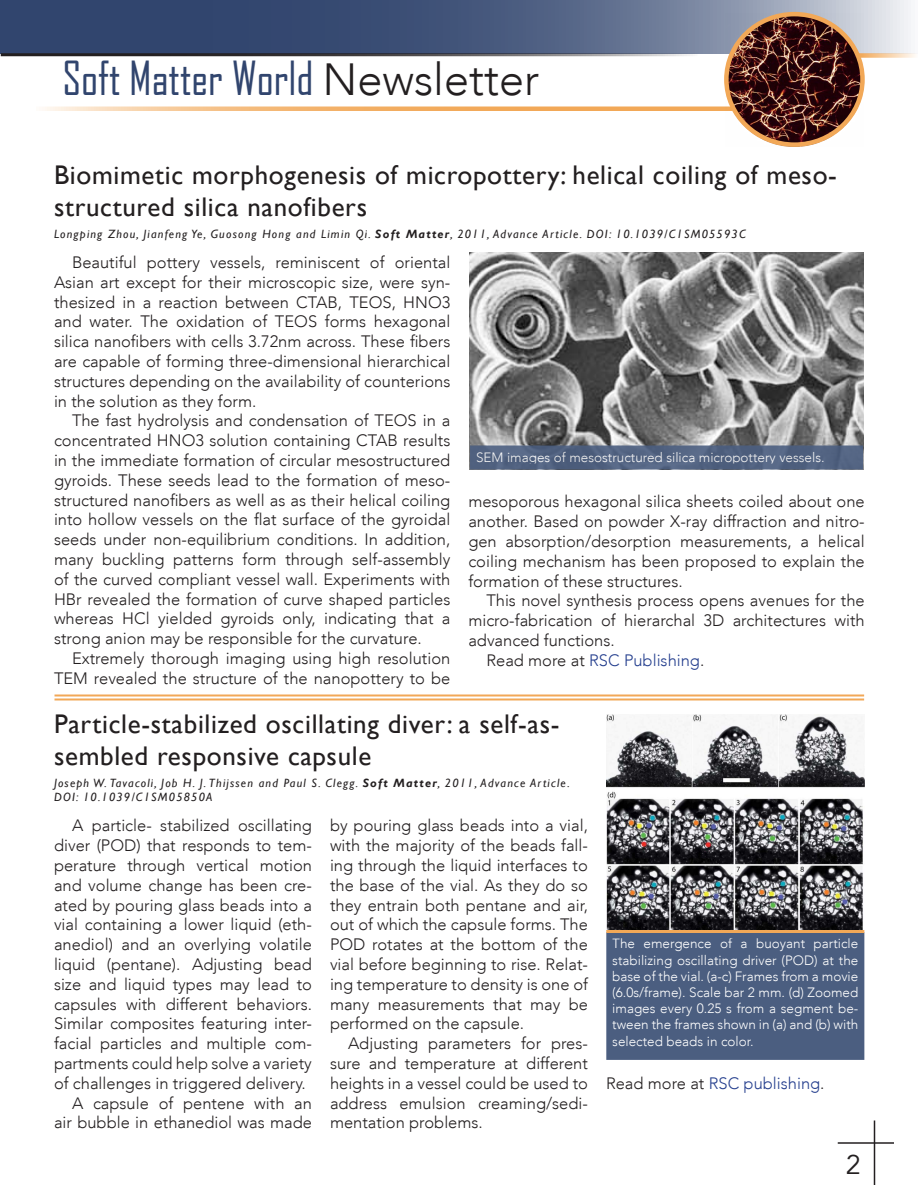
<style>
.page{position:relative;width:918px;height:1188px;background:#fff}
.page>*{position:absolute;margin:0;border:0;box-sizing:border-box;transform-origin:0 0}
.t1{font:45px "Agency FB";color:#31456e}
.ArticleHeading{font:27px/32.4px "Gill Sans";letter-spacing:.025em;color:#231f20}
.t2{font:27px "Avenir LT";color:#231f20}
.ArticleText{font:300 16.5px/19.8px "Avenir LT";color:#231f20;text-align:justify}
.ArticleText-2{font:300 16.5px "Avenir LT";color:#253f8e}
.ArticleCaption{font:300 13.5px/16.2px "Avenir LT";color:#fff;text-align:justify}
.Article_Citation{font:italic 12px/14.4px "Gill Sans";letter-spacing:.1em;color:#231f20}
.s1{font-family:"Avenir LT";font-weight:300;color:#231f20}
.s2{font-weight:700}
.s3{color:#231f20}
</style>
<div class="page">
<hr style="left:55px;top:699px;width:809px;height:2px;background:#f2a857">
<hr style="left:55px;top:694px;width:809px;height:2px;background:#f2a857">
<img style="left:606px;top:714px;width:258px;height:216px">
<div style="left:609px;top:935px;width:252px;height:122px;background:#4b5e80"></div>
<div style="left:606px;top:932px;width:258px;height:128px;border:6px solid #4b5e80"></div>
<hr style="left:606px;top:930px;width:258px;height:3px;background:#f2a857">
<img style="left:469px;top:252px;width:395px;height:217px">
<div style="left:473px;top:448px;width:387px;height:18px;background:#4b5e80"></div>
<div style="left:470px;top:446px;width:393px;height:24px;border:6px solid #4b5e80"></div>
<svg style="left:0;top:0;width:911px;height:53px"></svg>
<hr style="left:1px;top:53px;width:697px;height:3px;background:#231f20">
<svg style="left:45px;top:106px;width:681px;height:5px"></svg>
<svg style="left:863px;top:53px;width:53px;height:5px"></svg>
<img style="left:726px;top:14px;width:137px;height:132px">
<div style="left:724px;top:12px;width:141px;height:135px;border:4px solid #f2a857;border-radius:50%"></div>
<hr style="left:838px;top:1142px;width:56px;height:2px;background:#231f20">
<hr style="left:874px;top:1121px;width:1px;height:64px;background:#231f20">
<p class="t1" style="left:62px;top:51px;width:478px">Soft Matter World <span class="s1">Newsletter</span></p>
<p class="ArticleHeading" style="left:54px;top:158px;width:784px">Biomimetic morphogenesis of micropottery: helical coiling of meso&shy;structured silica nanofibers</p>
<p class="Article_Citation" style="left:54px;top:227px;width:693px">Longping Zhou, Jianfeng Ye, Guosong Hong and Limin Qi. <span class="s2">Soft Matter</span>, 2011, Advance Article. DOI: 10.1039/C1SM05593C</p>
<p class="ArticleText" style="left:54px;top:252px;width:398px;text-indent:18px">Beautiful pottery vessels, reminiscent of oriental Asian art except for their microscopic size, were syn&shy;thesized in a reaction between CTAB, TEOS, HNO3 and water. The oxidation of TEOS forms hexagonal silica nanofibers with cells 3.72nm across. These fibers are capable of forming three-dimensional hierarchical structures depending on the availability of counterions in the solution as they form.</p>
<p class="ArticleText" style="left:54px;top:411px;width:398px;text-indent:18px">The fast hydrolysis and condensation of TEOS in a concentrated HNO3 solution containing CTAB results in the immediate formation of circular mesostructured gyroids. These seeds lead to the formation of meso&shy;structured nanofibers as well as as their helical coiling into hollow vessels on the flat surface of the gyroidal seeds under non-equilibrium conditions. In addition, many buckling patterns form through self-assembly of the curved compliant vessel wall. Experiments with HBr revealed the formation of curve shaped particles whereas HCl yielded gyroids only, indicating that a strong anion may be responsible for the curvature.</p>
<p class="ArticleText" style="left:54px;top:648px;width:398px;text-align:right">Extremely thorough imaging using high resolution<br>TEM revealed the structure of the nanopottery to be</p>
<p class="ArticleCaption" style="left:476px;top:449px;width:350px">SEM images of mesostructured silica micropottery vessels.</p>
<p class="ArticleText" style="left:468px;top:492px;width:398px">mesoporous hexagonal silica sheets coiled about one another. Based on powder X-ray diffraction and nitro&shy;gen absorption/desorption measurements, a helical coiling mechanism has been proposed to explain the formation of these structures.</p>
<p class="ArticleText" style="left:468px;top:591px;width:398px;text-indent:18px">This novel synthesis process opens avenues for the micro-fabrication of hierarchal 3D architectures with advanced functions.</p>
<p class="ArticleText-2" style="left:486px;top:650px;width:219px"><span class="s3">Read more at</span> RSC Publishing<span class="s3">.</span></p>
<p class="ArticleHeading" style="left:54px;top:707px;width:507px">Particle-stabilized oscillating diver: a self-as&shy;sembled responsive capsule</p>
<p class="Article_Citation" style="left:54px;top:776px;width:517px">Joseph W. Tavacoli, Job H. J. Thijssen and Paul S. Clegg. <span class="s2">Soft Matter</span>, 2011, Advance Article.<br>DOI: 10.1039/C1SM05850A</p>
<p class="ArticleText" style="left:54px;top:816px;width:260px;text-indent:18px">A particle- stabilized oscillating diver (POD) that responds to tem&shy;perature through vertical motion and volume change has been cre&shy;ated by pouring glass beads into a vial containing a lower liquid (eth&shy;anediol) and an overlying volatile liquid (pentane). Adjusting bead size and liquid types may lead to capsules with different behaviors.<br>Similar composites featuring inter&shy;facial particles and multiple com&shy;partments could help solve a variety of challenges in triggered delivery.</p>
<p class="ArticleText" style="left:54px;top:1093px;width:260px;text-align:right">A capsule of pentene with an air bubble in ethanediol was made</p>
<p class="ArticleText" style="left:330px;top:816px;width:260px">by pouring glass beads into a vial, with the majority of the beads fall&shy;ing through the liquid interfaces to the base of the vial. As they do so they entrain both pentane and air, out of which the capsule forms. The POD rotates at the bottom of the vial before beginning to rise. Relat&shy;ing temperature to density is one of many measurements that may be performed on the capsule.</p>
<p class="ArticleText" style="left:330px;top:1034px;width:260px;text-indent:18px">Adjusting parameters for pres&shy;sure and temperature at different heights in a vessel could be used to address emulsion creaming/sedi&shy;mentation problems.</p>
<p class="ArticleCaption" style="left:612px;top:936px;width:248px">The emergence of a buoyant particle stabilizing oscillating driver (POD) at the base of the vial. (a-c) Frames from a movie (6.0s/frame). Scale bar 2 mm. (d) Zoomed images every 0.25 s from a segment be&shy;tween the frames shown in (a) and (b) with selected beads in color.</p>
<p class="ArticleText-2" style="left:606px;top:1073px;width:220px"><span class="s3">Read more at</span> RSC publishing<span class="s3">.</span></p>
<p class="t2" style="left:846px;top:1149px;width:17px">2</p>
</div>
